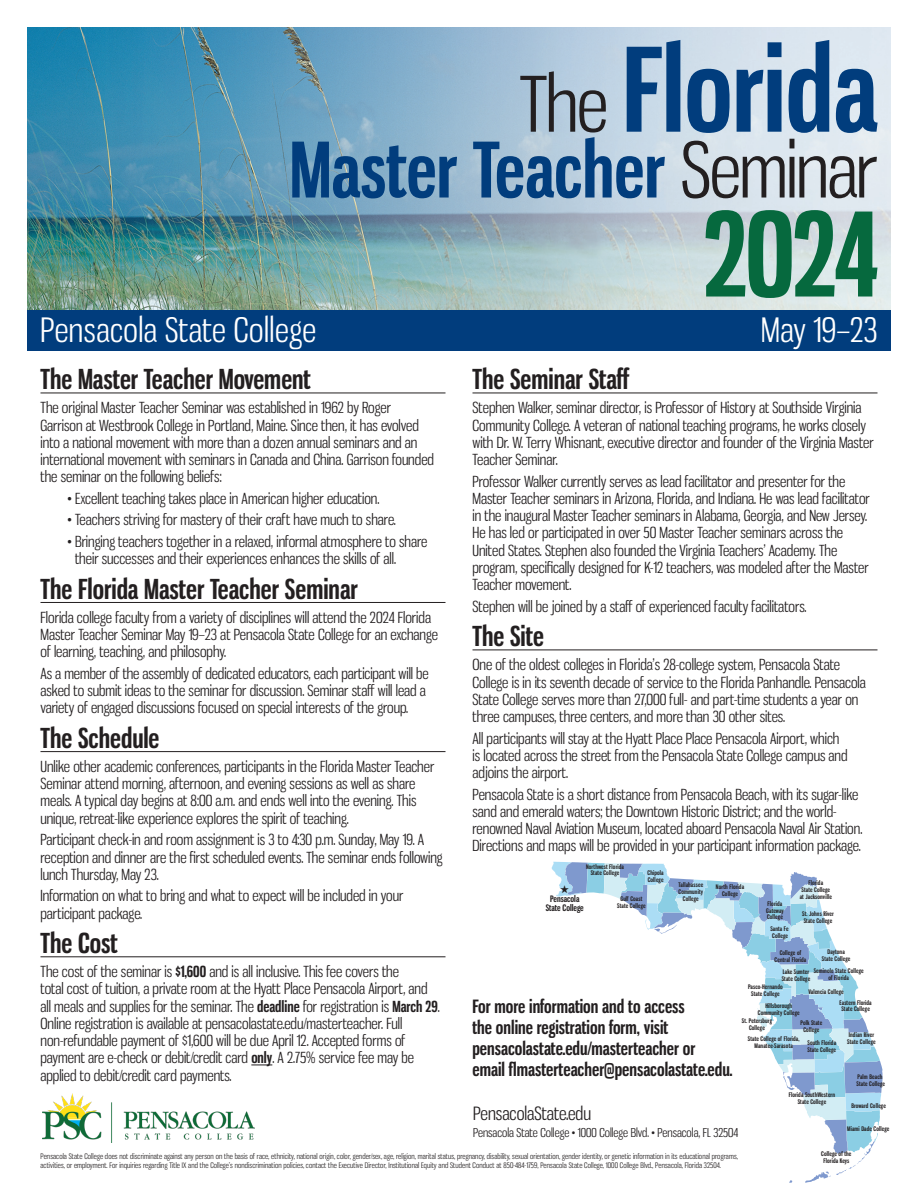
<style>
.page{position:relative;width:918px;height:1188px;background:#fff}
.page>*{position:absolute;margin:0;border:0;box-sizing:border-box;transform-origin:0 0}
.body_copy{font:700 114px "Gnuolane Rg";color:#013d7d}
.body_copy-2{font:700 114px "Gnuolane Rg";color:#06693e}
.body_copy-3{font:700 75px "Gnuolane Rg";color:#013d7d}
.body_copy-4{font:33px "Gnuolane Bk";letter-spacing:.015em;color:#fff}
.subheads{font:700 27px "Gnuolane Rg";color:#231f20}
.body_copy-5{font:700 18px/21px "Gnuolane Rg";color:#231f20}
.t1{font:18px "Gnuolane Bk";color:#231f20}
.body_copy-6{font:15px/17.2px "Gnuolane Bk";color:#231f20}
.body_copy-7{font:12px "Gnuolane Bk";color:#231f20}
.body_copy-8{font:700 8.85px "Gnuolane Rg";color:#231f20}
.t2{font:7.5px/9px "Gnuolane Bk";letter-spacing:.015em;color:#231f20}
.t3{font:700 6.15px/6.9px "Gnuolane Rg";letter-spacing:.02em;color:#231f20;text-align:center}
.s1{font-family:"Gnuolane Bk";font-weight:400;font-size:75px;color:#231f20}
.s2{font-family:"Gnuolane Bk";font-weight:400;color:#231f20}
.s3{font-family:"Gnuolane Rg";font-weight:700}
</style>
<div class="page">
<img style="left:27px;top:27px;width:864px;height:283px">
<div style="left:27px;top:310px;width:864px;height:41px;background:#013d7d"></div>
<hr style="left:40px;top:393px;width:406px;height:1px;background:#231f20">
<hr style="left:40px;top:602px;width:406px;height:1px;background:#231f20">
<hr style="left:40px;top:751px;width:406px;height:1px;background:#231f20">
<hr style="left:40px;top:956px;width:406px;height:1px;background:#231f20">
<svg style="left:251px;top:1065px;width:21px;height:1px"></svg>
<hr style="left:472px;top:393px;width:406px;height:1px;background:#231f20">
<hr style="left:472px;top:650px;width:406px;height:1px;background:#231f20">
<img style="left:42px;top:1093px;width:213px;height:50px">
<svg style="left:552px;top:862px;width:331px;height:321px"></svg>
<p class="body_copy" style="left:520px;top:20px;width:359px"><span class="s1">The</span> Florida</p>
<p class="body_copy-3" style="left:290px;top:124px;width:589px">Master Teacher <span class="s2">Seminar</span></p>
<p class="body_copy-2" style="left:703px;top:185px;width:176px">2024</p>
<p class="body_copy-4" style="left:40px;top:310px;width:277px">Pensacola State College</p>
<p class="body_copy-4" style="left:761px;top:310px;width:118px">May 19–23</p>
<p class="subheads" style="left:40px;top:363px;width:272px">The Master Teacher Movement</p>
<p class="body_copy-6" style="left:40px;top:399px;width:395px">The original Master Teacher Seminar was established in 1962 by Roger Garrison at Westbrook College in Portland, Maine. Since then, it has evolved into a national movement with more than a dozen annual seminars and an international movement with seminars in Canada and China. Garrison founded the seminar on the following beliefs:</p>
<p class="body_copy-6" style="left:68px;top:490px;width:313px">• Excellent teaching takes place in American higher education.</p>
<p class="body_copy-6" style="left:68px;top:511px;width:330px">• Teachers striving for mastery of their craft have much to share.</p>
<p class="body_copy-6" style="left:75px;top:533px;width:354px;text-indent:-8px">• Bringing teachers together in a relaxed, informal atmosphere to share their successes and their experiences enhances the skills of all.</p>
<p class="subheads" style="left:40px;top:572px;width:319px">The Florida Master Teacher Seminar</p>
<p class="body_copy-6" style="left:40px;top:609px;width:399px">Florida college faculty from a variety of disciplines will attend the 2024 Florida<br>Master Teacher Seminar May 19–23 at Pensacola State College for an exchange of learning, teaching, and philosophy.</p>
<p class="body_copy-6" style="left:40px;top:665px;width:390px">As a member of the assembly of dedicated educators, each participant will be asked to submit ideas to the seminar for discussion. Seminar staff will lead a variety of engaged discussions focused on special interests of the group.</p>
<p class="subheads" style="left:40px;top:722px;width:121px">The Schedule</p>
<p class="body_copy-6" style="left:40px;top:758px;width:395px">Unlike other academic conferences, participants in the Florida Master Teacher Seminar attend morning, afternoon, and evening sessions as well as share meals. A typical day begins at 8:00 a.m. and ends well into the evening. This unique, retreat-like experience explores the spirit of teaching.</p>
<p class="body_copy-6" style="left:40px;top:831px;width:404px">Participant check-in and room assignment is 3 to 4:30 p.m. Sunday, May 19. A reception and dinner are the first scheduled events. The seminar ends following lunch Thursday, May 23.</p>
<p class="body_copy-6" style="left:40px;top:887px;width:364px">Information on what to bring and what to expect will be included in your participant package.</p>
<p class="subheads" style="left:40px;top:927px;width:79px">The Cost</p>
<p class="body_copy-6" style="left:40px;top:963px;width:401px">The cost of the seminar is <span class="s3">$1,600</span> and is all inclusive. This fee covers the<br>total cost of tuition, a private room at the Hyatt Place Pensacola Airport, and all meals and supplies for the seminar. The <span class="s3">deadline</span> for registration is <span class="s3">March 29</span>.<br>Online registration is available at pensacolastate.edu/masterteacher. Full non-refundable payment of $1,600 will be due April 12. Accepted forms of payment are e-check or debit/credit card <span class="s3">only</span>. A 2.75% service fee may be applied to debit/credit card payments.</p>
<p class="subheads" style="left:472px;top:363px;width:159px">The Seminar Staff</p>
<p class="body_copy-6" style="left:472px;top:399px;width:403px">Stephen Walker, seminar director, is Professor of History at Southside Virginia Community College. A veteran of national teaching programs, he works closely with Dr. W. Terry Whisnant, executive director and founder of the Virginia Master Teacher Seminar.</p>
<p class="body_copy-6" style="left:472px;top:472px;width:399px">Professor Walker currently serves as lead facilitator and presenter for the Master Teacher seminars in Arizona, Florida, and Indiana. He was lead facilitator in the inaugural Master Teacher seminars in Alabama, Georgia, and New Jersey.<br>He has led or participated in over 50 Master Teacher seminars across the United States. Stephen also founded the Virginia Teachers’ Academy. The program, specifically designed for K-12 teachers, was modeled after the Master Teacher movement.</p>
<p class="body_copy-6" style="left:472px;top:597px;width:335px">Stephen will be joined by a staff of experienced faculty facilitators.</p>
<p class="subheads" style="left:472px;top:620px;width:73px">The Site</p>
<p class="body_copy-6" style="left:472px;top:656px;width:395px">One of the oldest colleges in Florida’s 28-college system, Pensacola State College is in its seventh decade of service to the Florida Panhandle. Pensacola State College serves more than 27,000 full- and part-time students a year on three campuses, three centers, and more than 30 other sites.</p>
<p class="body_copy-6" style="left:472px;top:729px;width:377px">All participants will stay at the Hyatt Place Place Pensacola Airport, which is located across the street from the Pensacola State College campus and adjoins the airport.</p>
<p class="body_copy-6" style="left:472px;top:785px;width:391px">Pensacola State is a short distance from Pensacola Beach, with its sugar-like sand and emerald waters; the Downtown Historic District; and the world&shy;renowned Naval Aviation Museum, located aboard Pensacola Naval Air Station.<br>Directions and maps will be provided in your participant information package.</p>
<p class="t3" style="left:586px;top:863px;width:39px">Northwest Florida<br>State College</p>
<p class="t3" style="left:648px;top:869px;width:18px;text-align:left">Chipola<br>College</p>
<p class="t3" style="left:800px;top:879px;width:34px">Florida<br>State College at Jacksonville</p>
<p class="t3" style="left:678px;top:881px;width:26px">Tallahassee<br>Community<br>College</p>
<p class="t3" style="left:716px;top:884px;width:30px">North Florida<br>College</p>
<p class="body_copy-8" style="left:550px;top:893px;width:31px">Pensacola</p>
<p class="body_copy-8" style="left:546px;top:902px;width:40px">State College</p>
<p class="t3" style="left:617px;top:895px;width:30px">Gulf Coast<br>State College</p>
<p class="t3" style="left:766px;top:900px;width:19px;text-align:left">Florida<br>Gateway<br>College</p>
<p class="t3" style="left:802px;top:910px;width:33px;text-align:left">St. Johns River<br>State College</p>
<p class="t3" style="left:770px;top:925px;width:20px">Santa Fe<br>College</p>
<p class="t3" style="left:775px;top:949px;width:33px">College of<br>Central Florida</p>
<p class="t3" style="left:822px;top:948px;width:30px">Daytona<br>State College</p>
<p class="t3" style="left:748px;top:984px;width:36px">Pasco-Hernando<br>State College</p>
<p class="t3" style="left:814px;top:967px;width:51px">Seminole State College of Florida</p>
<p class="t3" style="left:782px;top:968px;width:30px;text-align:left">Lake Sumter<br>State College</p>
<p class="t3" style="left:808px;top:988px;width:37px">Valencia College</p>
<p class="body_copy-5" style="left:472px;top:996px;width:262px">For more information and to access<br>the online registration form, visit pensacolastate.edu/masterteacher or<br>email flmasterteacher@pensacolastate.edu.</p>
<p class="t3" style="left:840px;top:999px;width:34px;text-align:left">Eastern Florida<br>State College</p>
<p class="t3" style="left:758px;top:1002px;width:43px">Hillsborough<br>Community College</p>
<p class="t3" style="left:742px;top:1017px;width:32px">St. Petersburg<br>College</p>
<p class="t3" style="left:800px;top:1019px;width:23px">Polk State<br>College</p>
<p class="t3" style="left:847px;top:1031px;width:30px;text-align:left">Indian River<br>State College</p>
<p class="t3" style="left:748px;top:1036px;width:53px">State College of Florida,<br>Manatee-Sarasota</p>
<p class="t3" style="left:808px;top:1040px;width:30px;text-align:left">South Florida<br>State College</p>
<p class="t3" style="left:857px;top:1074px;width:30px;text-align:left">Palm Beach<br>State College</p>
<p class="t1" style="left:473px;top:1103px;width:119px">PensacolaState.edu</p>
<p class="body_copy-7" style="left:473px;top:1125px;width:267px">Pensacola State College • 1000 College Blvd. • Pensacola, FL 32504</p>
<p class="t2" style="left:40px;top:1151px;width:699px">Pensacola State College does not discriminate against any person on the basis of race, ethnicity, national origin, color, gender/sex, age, religion, marital status, pregnancy, disability, sexual orientation, gender identity, or genetic information in its educational programs, activities, or employment. For inquiries regarding Title IX and the College’s nondiscrimination policies, contact the Executive Director, Institutional Equity and Student Conduct at 850-484-1759, Pensacola State College, 1000 College Blvd., Pensacola, Florida 32504.</p>
<p class="t3" style="left:789px;top:1091px;width:48px">Florida SouthWestern<br>State College</p>
<p class="t3" style="left:851px;top:1102px;width:36px">Broward College</p>
<p class="t3" style="left:847px;top:1125px;width:44px">Miami Dade College</p>
<p class="t3" style="left:821px;top:1150px;width:32px">College of the<br>Florida Keys</p>
</div>
